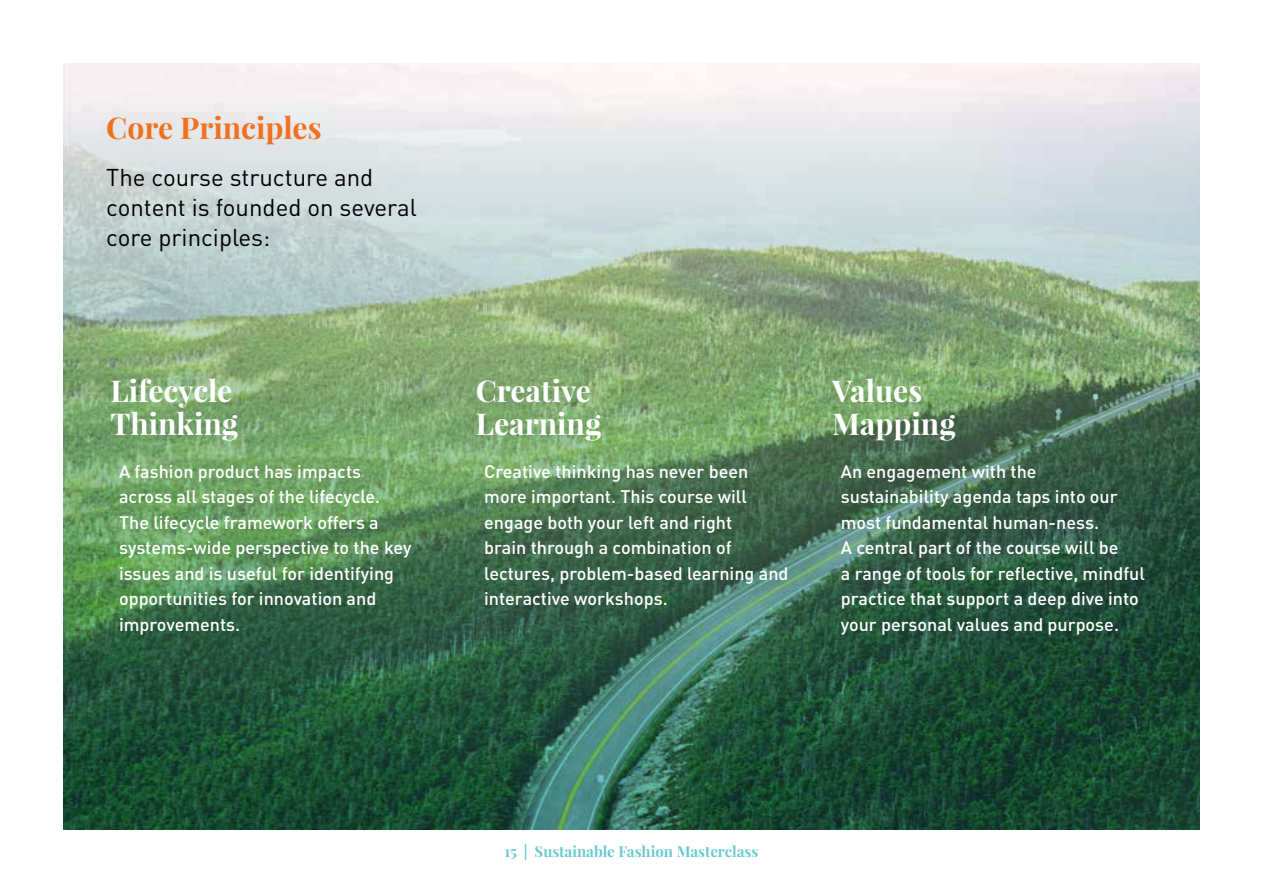
<style>
.page{position:relative;width:1263px;height:893px;background:#fff}
.page>*{position:absolute;margin:0;border:0;box-sizing:border-box;transform-origin:0 0}
.t1{font:700 30px/33px "Playfair Display";color:#fff}
.t2{font:700 30px "Playfair Display";color:#fb7422}
.t3{font:24px/30px "DIN";color:#000}
.t4{font:500 18px/25.5px "DIN";color:#fff}
.t5{font:700 15px "Playfair Display";color:#6ccad0}
</style>
<div class="page">
<img style="left:64px;top:89px;width:1135px;height:740px">
<h1 class="t2" style="left:106px;top:109px;width:217px">Core Principles</h1>
<h2 class="t3" style="left:106px;top:162px;width:312px">The course structure and content is founded on several core principles:</h2>
<h1 class="t1" style="left:111px;top:374px;width:129px">Lifecycle<br>Thinking</h1>
<p class="t4" style="left:119px;top:458px;width:294px">A fashion product has impacts across all stages of the lifecycle.<br>The lifecycle framework offers a systems-wide perspective to the key issues and is useful for identifying opportunities for innovation and improvements.</p>
<h1 class="t1" style="left:476px;top:374px;width:127px">Creative<br>Learning</h1>
<p class="t4" style="left:484px;top:458px;width:306px">Creative thinking has never been more important. This course will engage both your left and right<br>brain through a combination of lectures, problem-based learning and interactive workshops.</p>
<h1 class="t1" style="left:832px;top:374px;width:125px">Values<br>Mapping</h1>
<p class="t4" style="left:841px;top:458px;width:306px">An engagement with the sustainability agenda taps into our most fundamental human-ness.<br>A central part of the course will be<br>a range of tools for reflective, mindful practice that support a deep dive into your personal values and purpose.</p>
<p class="t5" style="left:505px;top:842px;width:255px">15 | Sustainable Fashion Masterclass</p>
</div>
